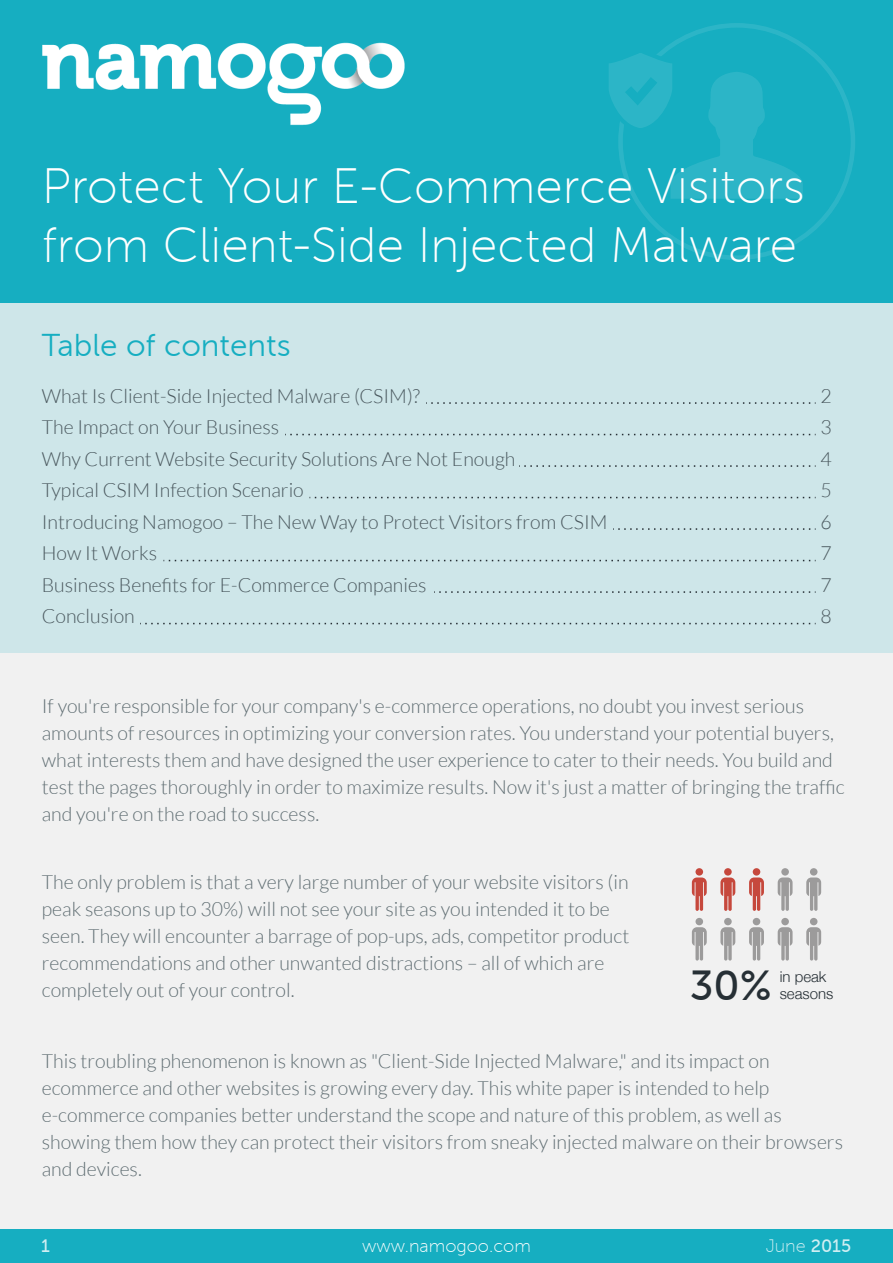
<style>
.page{position:relative;width:893px;height:1263px;background:#f1f1f1}
.page>*{position:absolute;margin:0;border:0;box-sizing:border-box;transform-origin:0 0}
.t1{font:49.5px/59.4px "Museo Sans 100";color:#fff}
.t2{font:42px "Museo Sans 500";color:#262f35}
.t3{font:31.5px "Museo Sans 300";color:#16aec1}
.t4{font:300 19.5px/27px "Lato";color:#5f6d72}
.t5{font:300 19.5px/31.5px "Lato";color:#4a585e}
.t6{font:18px "Museo Sans 100";color:#fff}
.t7{font:18px "Museo Sans 500";color:#fff}
.t8{font:300 15px/16.5px "Helvetica Neue";color:#262f35}
.s1{font-family:"Museo Sans 500"}
</style>
<div class="page">
<div style="left:0;top:297px;width:893px;height:355px;background:#cee6e9"></div>
<div style="left:0;top:0;width:893px;height:302px;background:#16aec1"></div>
<svg style="left:634px;top:23px;width:221px;height:237px"></svg>
<svg style="left:609px;top:49px;width:194px;height:150px"></svg>
<div style="left:810px;top:918px;width:7px;height:7px;background:#9c9b9b;border-radius:50%"></div>
<svg style="left:806px;top:927px;width:15px;height:33px"></svg>
<div style="left:781px;top:918px;width:8px;height:7px;background:#9c9b9b;border-radius:50%"></div>
<svg style="left:778px;top:927px;width:15px;height:33px"></svg>
<div style="left:753px;top:918px;width:7px;height:7px;background:#9c9b9b;border-radius:50%"></div>
<svg style="left:749px;top:927px;width:15px;height:33px"></svg>
<div style="left:724px;top:918px;width:8px;height:7px;background:#9c9b9b;border-radius:50%"></div>
<svg style="left:720px;top:927px;width:15px;height:33px"></svg>
<div style="left:695px;top:918px;width:8px;height:7px;background:#9c9b9b;border-radius:50%"></div>
<svg style="left:692px;top:927px;width:15px;height:33px"></svg>
<div style="left:810px;top:868px;width:7px;height:7px;background:#9c9b9b;border-radius:50%"></div>
<svg style="left:806px;top:877px;width:15px;height:34px"></svg>
<div style="left:781px;top:868px;width:8px;height:7px;background:#9c9b9b;border-radius:50%"></div>
<svg style="left:778px;top:877px;width:15px;height:34px"></svg>
<div style="left:753px;top:868px;width:7px;height:7px;background:#c6483c;border-radius:50%"></div>
<svg style="left:749px;top:877px;width:15px;height:34px"></svg>
<div style="left:724px;top:868px;width:8px;height:7px;background:#c6483c;border-radius:50%"></div>
<svg style="left:720px;top:877px;width:15px;height:34px"></svg>
<div style="left:695px;top:868px;width:8px;height:7px;background:#c6483c;border-radius:50%"></div>
<svg style="left:692px;top:877px;width:15px;height:34px"></svg>
<img style="left:42px;top:42px;width:363px;height:84px">
<svg style="left:426px;top:402px;width:390px;height:2px"></svg>
<svg style="left:285px;top:434px;width:531px;height:1px"></svg>
<svg style="left:519px;top:465px;width:297px;height:2px"></svg>
<svg style="left:310px;top:497px;width:506px;height:1px"></svg>
<svg style="left:613px;top:528px;width:203px;height:2px"></svg>
<svg style="left:164px;top:560px;width:652px;height:1px"></svg>
<svg style="left:434px;top:591px;width:382px;height:2px"></svg>
<svg style="left:140px;top:623px;width:676px;height:1px"></svg>
<div style="left:0;top:1229px;width:893px;height:34px;background:#16aec1"></div>
<h1 class="t1" style="left:42px;top:156px;width:764px">Protect Your E-Commerce Visitors from Client-Side Injected Malware</h1>
<h3 class="t3" style="left:42px;top:328px;width:250px">Table of contents</h3>
<p class="t5" style="left:42px;top:380px;width:567px">What Is Client-Side Injected Malware (CSIM)?<br>The Impact on Your Business<br>Why Current Website Security Solutions Are Not Enough<br>Typical CSIM Infection Scenario<br>Introducing Namogoo – The New Way to Protect Visitors from CSIM How It Works<br>Business Benefits for E-Commerce Companies<br>Conclusion</p>
<p class="t5" style="left:820px;top:380px;width:13px;text-align:justify">2<br>3<br>4<br>5<br>6<br>7<br>7<br>8</p>
<p class="t4" style="left:42px;top:693px;width:804px">If you're responsible for your company's e-commerce operations, no doubt you invest serious amounts of resources in optimizing your conversion rates. You understand your potential buyers, what interests them and have designed the user experience to cater to their needs. You build and test the pages thoroughly in order to maximize results. Now it's just a matter of bringing the traffic and you're on the road to success.</p>
<p class="t4" style="left:42px;top:868px;width:589px">The only problem is that a very large number of your website visitors (in peak seasons up to 30%) will not see your site as you intended it to be seen. They will encounter a barrage of pop-ups, ads, competitor product recommendations and other unwanted distractions – all of which are completely out of your control.</p>
<h2 class="t2" style="left:690px;top:962px;width:84px">30%</h2>
<p class="t8" style="left:780px;top:968px;width:55px">in peak seasons</p>
<p class="t4" style="left:42px;top:1047px;width:803px">This troubling phenomenon is known as "Client-Side Injected Malware," and its impact on ecommerce and other websites is growing every day. This white paper is intended to help e-commerce companies better understand the scope and nature of this problem, as well as showing them how they can protect their visitors from sneaky injected malware on their browsers and devices.</p>
<p class="t7" style="left:41px;top:1236px;width:10px">1</p>
<p class="t6" style="left:362px;top:1237px;width:170px">www.namogoo.com</p>
<p class="t6" style="left:765px;top:1237px;width:87px">June <span class="s1">2015</span></p>
</div>
